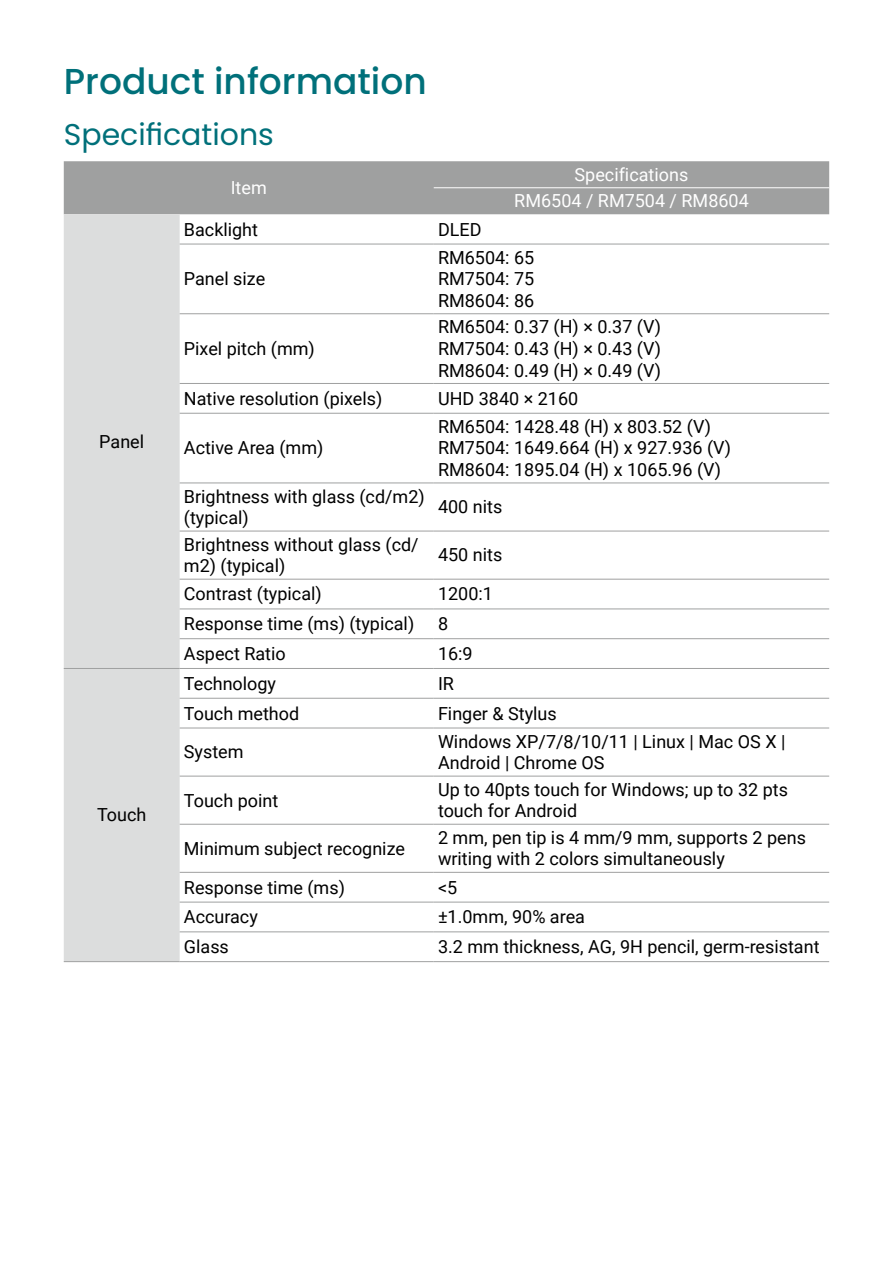
<style>
.page{position:relative;width:893px;height:1263px;background:#fff}
.page>*{position:absolute;margin:0;border:0;box-sizing:border-box;transform-origin:0 0}
.t1{font:500 36px "Poppins";color:#00707a}
.t2{font:30px "Poppins";color:#00707a}
.t3{font:18px/21.6px "Roboto";color:#000}
.t4{font:18px/26.5px "Roboto";color:#fff;text-align:center}
</style>
<div class="page">
<div style="left:64px;top:161px;width:765px;height:53px;background:#9fa0a0"></div>
<div style="left:64px;top:214px;width:116px;height:747px;background:#dcdddd"></div>
<hr style="left:180px;top:244px;width:254px;height:1px;background:#9fa0a0">
<hr style="left:434px;top:244px;width:395px;height:1px;background:#9fa0a0">
<hr style="left:180px;top:313px;width:254px;height:1px;background:#9fa0a0">
<hr style="left:434px;top:313px;width:395px;height:1px;background:#9fa0a0">
<hr style="left:180px;top:383px;width:254px;height:1px;background:#9fa0a0">
<hr style="left:434px;top:383px;width:395px;height:1px;background:#9fa0a0">
<hr style="left:180px;top:413px;width:254px;height:1px;background:#9fa0a0">
<hr style="left:434px;top:413px;width:395px;height:1px;background:#9fa0a0">
<hr style="left:180px;top:483px;width:254px;height:1px;background:#9fa0a0">
<hr style="left:434px;top:483px;width:395px;height:1px;background:#9fa0a0">
<hr style="left:180px;top:531px;width:254px;height:1px;background:#9fa0a0">
<hr style="left:434px;top:531px;width:395px;height:1px;background:#9fa0a0">
<hr style="left:180px;top:579px;width:254px;height:1px;background:#9fa0a0">
<hr style="left:434px;top:579px;width:395px;height:1px;background:#9fa0a0">
<hr style="left:180px;top:609px;width:254px;height:1px;background:#9fa0a0">
<hr style="left:434px;top:609px;width:395px;height:1px;background:#9fa0a0">
<hr style="left:180px;top:638px;width:254px;height:1px;background:#9fa0a0">
<hr style="left:434px;top:638px;width:395px;height:1px;background:#9fa0a0">
<hr style="left:64px;top:668px;width:116px;height:1px;background:#9fa0a0">
<hr style="left:180px;top:668px;width:254px;height:1px;background:#9fa0a0">
<hr style="left:434px;top:668px;width:395px;height:1px;background:#9fa0a0">
<hr style="left:180px;top:698px;width:254px;height:1px;background:#9fa0a0">
<hr style="left:434px;top:698px;width:395px;height:1px;background:#9fa0a0">
<hr style="left:180px;top:728px;width:254px;height:1px;background:#9fa0a0">
<hr style="left:434px;top:728px;width:395px;height:1px;background:#9fa0a0">
<hr style="left:180px;top:776px;width:254px;height:1px;background:#9fa0a0">
<hr style="left:434px;top:776px;width:395px;height:1px;background:#9fa0a0">
<hr style="left:180px;top:824px;width:254px;height:1px;background:#9fa0a0">
<hr style="left:434px;top:824px;width:395px;height:1px;background:#9fa0a0">
<hr style="left:180px;top:872px;width:254px;height:1px;background:#9fa0a0">
<hr style="left:434px;top:872px;width:395px;height:1px;background:#9fa0a0">
<hr style="left:180px;top:902px;width:254px;height:1px;background:#9fa0a0">
<hr style="left:434px;top:902px;width:395px;height:1px;background:#9fa0a0">
<hr style="left:180px;top:932px;width:254px;height:1px;background:#9fa0a0">
<hr style="left:434px;top:932px;width:395px;height:1px;background:#9fa0a0">
<hr style="left:64px;top:961px;width:116px;height:1px;background:#9fa0a0">
<hr style="left:180px;top:961px;width:254px;height:1px;background:#9fa0a0">
<hr style="left:434px;top:961px;width:395px;height:1px;background:#9fa0a0">
<hr style="left:434px;top:187px;width:395px;height:1px;background:#fff">
<h1 class="t1" style="left:64px;top:61px;width:364px">Product information</h1>
<h2 class="t2" style="left:64px;top:117px;width:212px">Specifications</h2>
<p class="t4" style="left:231px;top:174px;width:38px">Item</p>
<p class="t4" style="left:514px;top:161px;width:236px">Specifications<br>RM6504 / RM7504 / RM8604</p>
<p class="t3" style="left:184px;top:218px;width:76px">Backlight</p>
<p class="t3" style="left:438px;top:218px;width:45px">DLED</p>
<p class="t3" style="left:184px;top:267px;width:83px">Panel size</p>
<p class="t3" style="left:438px;top:246px;width:98px;text-align:justify">RM6504: 65<br>RM7504: 75<br>RM8604: 86</p>
<p class="t3" style="left:99px;top:430px;width:46px">Panel</p>
<p class="t3" style="left:97px;top:803px;width:51px">Touch</p>
<p class="t3" style="left:184px;top:337px;width:132px">Pixel pitch (mm)</p>
<p class="t3" style="left:438px;top:315px;width:225px;text-align:justify">RM6504: 0.37 (H) × 0.37 (V)<br>RM7504: 0.43 (H) × 0.43 (V)<br>RM8604: 0.49 (H) × 0.49 (V)</p>
<p class="t3" style="left:184px;top:387px;width:200px">Native resolution (pixels)</p>
<p class="t3" style="left:438px;top:387px;width:142px">UHD 3840 × 2160</p>
<p class="t3" style="left:184px;top:437px;width:141px">Active Area (mm)</p>
<p class="t3" style="left:438px;top:415px;width:295px">RM6504: 1428.48 (H) x 803.52 (V)<br>RM7504: 1649.664 (H) x 927.936 (V)<br>RM8604: 1895.04 (H) x 1065.96 (V)</p>
<p class="t3" style="left:184px;top:485px;width:242px">Brightness with glass (cd/m2) (typical)</p>
<p class="t3" style="left:184px;top:533px;width:236px">Brightness without glass (cd/ m2) (typical)</p>
<p class="t3" style="left:438px;top:495px;width:66px">400 nits</p>
<p class="t3" style="left:438px;top:544px;width:66px">450 nits</p>
<p class="t3" style="left:184px;top:582px;width:139px">Contrast (typical)</p>
<p class="t3" style="left:438px;top:582px;width:56px">1200:1</p>
<p class="t3" style="left:184px;top:612px;width:232px">Response time (ms) (typical)</p>
<p class="t3" style="left:438px;top:612px;width:12px">8</p>
<p class="t3" style="left:184px;top:642px;width:103px">Aspect Ratio</p>
<p class="t3" style="left:438px;top:642px;width:36px">16:9</p>
<p class="t3" style="left:184px;top:672px;width:94px">Technology</p>
<p class="t3" style="left:438px;top:672px;width:17px">IR</p>
<p class="t3" style="left:184px;top:702px;width:117px">Touch method</p>
<p class="t3" style="left:438px;top:702px;width:120px">Finger &amp; Stylus</p>
<p class="t3" style="left:184px;top:740px;width:61px">System</p>
<p class="t3" style="left:438px;top:730px;width:349px">Windows XP/7/8/10/11 | Linux | Mac OS X |<br>Android | Chrome OS</p>
<p class="t3" style="left:184px;top:789px;width:96px">Touch point</p>
<p class="t3" style="left:438px;top:778px;width:351px">Up to 40pts touch for Windows; up to 32 pts touch for Android</p>
<p class="t3" style="left:184px;top:837px;width:223px">Minimum subject recognize</p>
<p class="t3" style="left:438px;top:826px;width:369px">2 mm, pen tip is 4 mm/9 mm, supports 2 pens writing with 2 colors simultaneously</p>
<p class="t3" style="left:184px;top:876px;width:163px">Response time (ms)</p>
<p class="t3" style="left:438px;top:876px;width:21px">&lt;5</p>
<p class="t3" style="left:184px;top:905px;width:75px">Accuracy</p>
<p class="t3" style="left:438px;top:905px;width:149px">±1.0mm, 90% area</p>
<p class="t3" style="left:184px;top:935px;width:46px">Glass</p>
<p class="t3" style="left:438px;top:935px;width:383px">3.2 mm thickness, AG, 9H pencil, germ-resistant</p>
</div>
